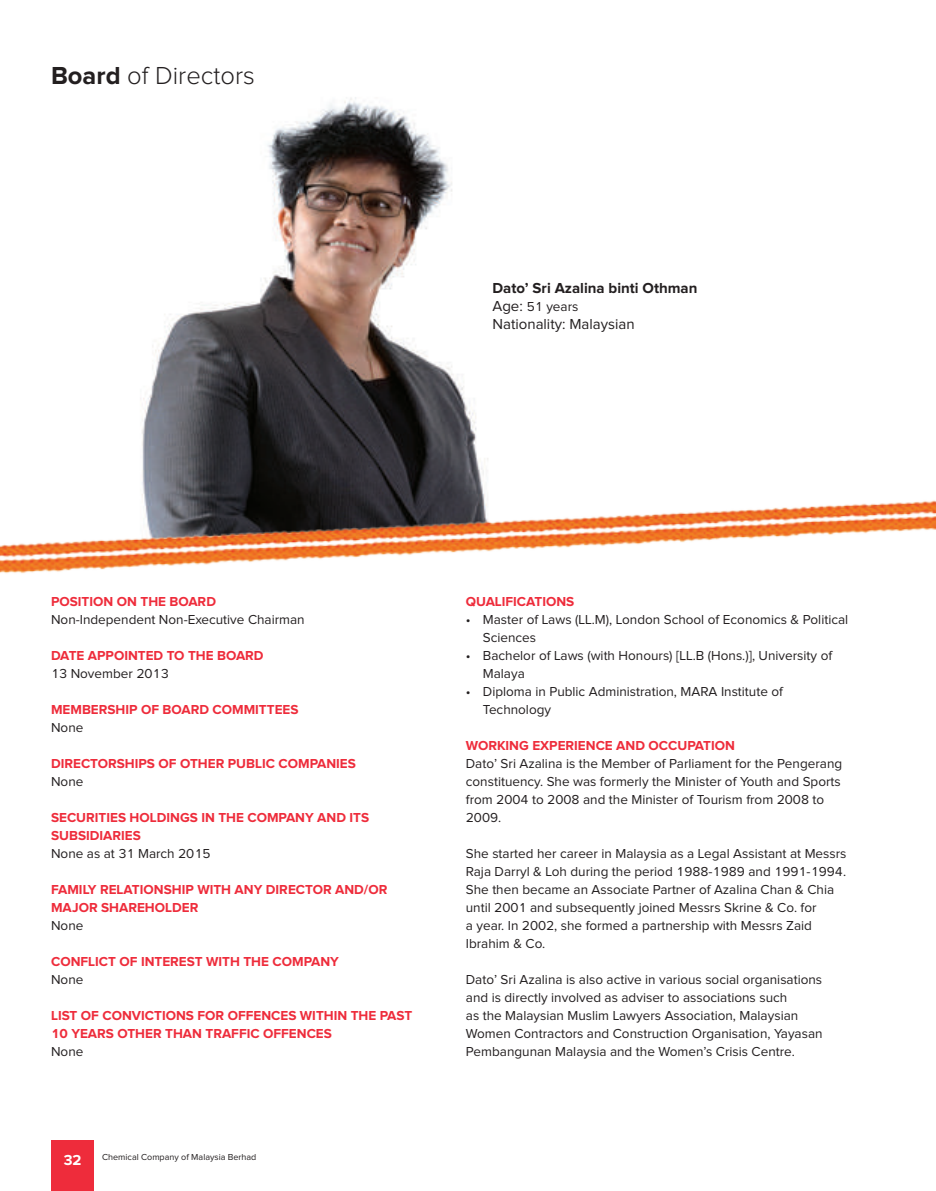
<style>
.page{position:relative;width:936px;height:1191px;background:#fff}
.page>*{position:absolute;margin:0;border:0;box-sizing:border-box;transform-origin:0 0}
.t1{font:300 25.5px "Proxima Nova";color:#231f20}
.t2{font:700 15px "Proxima Nova";color:#231f20}
.t3{font:15px "Proxima Nova";color:#231f20}
.t4{font:700 15px "Proxima Nova";color:#fff}
.t5{font:13.5px/18px "Proxima Nova";color:#231f20}
.t6{font:700 13.5px/18px "Proxima Nova";color:#ee2c3b}
.t7{font:9px "Proxima Nova";color:#231f20}
.s1{font-weight:700}
.s2{font-size:15px}
</style>
<div class="page">
<img style="left:140px;top:97px;width:348px;height:363px">
<img style="left:0;top:460px;width:935px;height:114px">
<div style="left:51px;top:1140px;width:43px;height:51px;background:#ee2c3b"></div>
<h1 class="t1" style="left:51px;top:64px;width:205px"><span class="s1">Board</span> of Directors</h1>
<p class="t2" style="left:492px;top:281px;width:206px">Dato’ Sri Azalina binti Othman</p>
<p class="t5" style="left:492px;top:298px;width:87px"><span class="s2">Age:</span> 51 years</p>
<p class="t3" style="left:492px;top:317px;width:144px">Nationality: Malaysian</p>
<p class="t6" style="left:51px;top:593px;width:166px">POSITION ON THE BOARD</p>
<p class="t5" style="left:51px;top:611px;width:255px">Non-Independent Non-Executive Chairman</p>
<p class="t6" style="left:51px;top:647px;width:214px">DATE APPOINTED TO THE BOARD</p>
<p class="t5" style="left:51px;top:665px;width:119px">13 November 2013</p>
<p class="t6" style="left:51px;top:701px;width:249px">MEMBERSHIP OF BOARD COMMITTEES</p>
<p class="t5" style="left:51px;top:719px;width:34px">None</p>
<p class="t6" style="left:51px;top:755px;width:306px">DIRECTORSHIPS OF OTHER PUBLIC COMPANIES</p>
<p class="t5" style="left:51px;top:773px;width:34px">None</p>
<p class="t6" style="left:51px;top:809px;width:319px">SECURITIES HOLDINGS IN THE COMPANY AND ITS<br>SUBSIDIARIES</p>
<p class="t5" style="left:51px;top:845px;width:161px">None as at 31 March 2015</p>
<p class="t6" style="left:51px;top:881px;width:338px">FAMILY RELATIONSHIP WITH ANY DIRECTOR AND/OR<br>MAJOR SHAREHOLDER</p>
<p class="t5" style="left:51px;top:917px;width:34px">None</p>
<p class="t6" style="left:51px;top:953px;width:289px">CONFLICT OF INTEREST WITH THE COMPANY</p>
<p class="t5" style="left:51px;top:971px;width:34px">None</p>
<p class="t6" style="left:51px;top:1007px;width:362px">LIST OF CONVICTIONS FOR OFFENCES WITHIN THE PAST<br>10 YEARS OTHER THAN TRAFFIC OFFENCES</p>
<p class="t5" style="left:51px;top:1043px;width:34px">None</p>
<p class="t4" style="left:64px;top:1152px;width:19px">32</p>
<p class="t7" style="left:102px;top:1152px;width:156px">Chemical Company of Malaysia Berhad</p>
<p class="t6" style="left:466px;top:593px;width:110px">QUALIFICATIONS</p>
<p class="t5" style="left:483px;top:611px;width:367px;text-indent:-17px">• Master of Laws (LL.M), London School of Economics &amp; Political<br>Sciences</p>
<p class="t5" style="left:483px;top:647px;width:351px;text-indent:-17px">• Bachelor of Laws (with Honours) [LL.B (Hons.)], University of<br>Malaya</p>
<p class="t5" style="left:483px;top:683px;width:301px;text-indent:-17px">• Diploma in Public Administration, MARA Institute of<br>Technology</p>
<p class="t6" style="left:466px;top:737px;width:270px">WORKING EXPERIENCE AND OCCUPATION</p>
<p class="t5" style="left:466px;top:755px;width:378px">Dato’ Sri Azalina is the Member of Parliament for the Pengerang constituency. She was formerly the Minister of Youth and Sports from 2004 to 2008 and the Minister of Tourism from 2008 to 2009.</p>
<p class="t5" style="left:466px;top:845px;width:382px">She started her career in Malaysia as a Legal Assistant at Messrs Raja Darryl &amp; Loh during the period 1988-1989 and 1991-1994.<br>She then became an Associate Partner of Azalina Chan &amp; Chia until 2001 and subsequently joined Messrs Skrine &amp; Co. for<br>a year. In 2002, she formed a partnership with Messrs Zaid Ibrahim &amp; Co.</p>
<p class="t5" style="left:466px;top:971px;width:358px">Dato’ Sri Azalina is also active in various social organisations and is directly involved as adviser to associations such<br>as the Malaysian Muslim Lawyers Association, Malaysian Women Contractors and Construction Organisation, Yayasan Pembangunan Malaysia and the Women’s Crisis Centre.</p>
</div>
